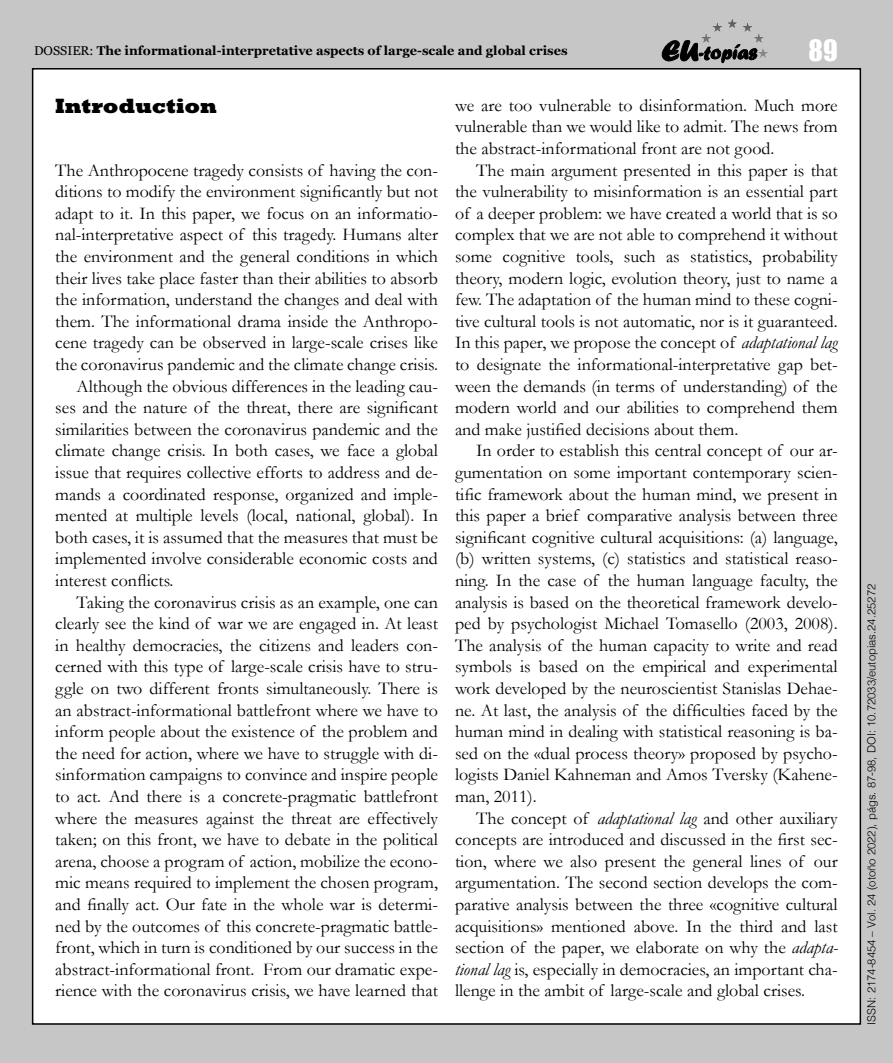
<style>
.page{position:relative;width:893px;height:1063px;background:#c6c6c6}
.page>*{position:absolute;margin:0;border:0;box-sizing:border-box;transform-origin:0 0}
.t1{font:27px "Impact";color:#fff}
.Articulo_epigrafe_2{font:800 21px "Rockwell Std";color:#000}
.Articulo_parrafo{font:18px/21.6px "Garamond";color:#000;text-align:justify}
.Articulo_parrafo_1{font:18px/21.6px "Garamond";color:#000;text-align:justify}
.t2{font:700 12.75px "Georgia";color:#000}
.t3{font:300 11.25px "Helvetica";color:#000}
.s1{font-weight:400}
.s2{font-style:italic}
</style>
<div class="page">
<div style="left:33px;top:69px;width:827px;height:955px;background:#fff"></div>
<svg style="left:662px;top:40px;width:94px;height:23px"></svg>
<hr style="left:701px;top:19px;width:67px;height:1px;background:#585857">
<hr style="left:701px;top:20px;width:67px;height:1px;background:#595958">
<hr style="left:701px;top:21px;width:67px;height:1px;background:#5a5a59">
<hr style="left:701px;top:22px;width:67px;height:1px;background:#5c5c5b">
<hr style="left:701px;top:23px;width:67px;height:1px;background:#5d5d5c">
<hr style="left:701px;top:24px;width:67px;height:1px;background:#5f5f5e">
<hr style="left:701px;top:25px;width:67px;height:1px;background:#60605f">
<hr style="left:701px;top:26px;width:67px;height:1px;background:#626261">
<hr style="left:701px;top:27px;width:67px;height:1px;background:#636362">
<hr style="left:701px;top:28px;width:67px;height:1px;background:#656464">
<hr style="left:701px;top:29px;width:67px;height:1px;background:#666565">
<hr style="left:701px;top:30px;width:67px;height:1px;background:#676766">
<hr style="left:701px;top:31px;width:67px;height:1px;background:#696868">
<hr style="left:701px;top:32px;width:67px;height:1px;background:#6a6969">
<hr style="left:701px;top:33px;width:67px;height:1px;background:#6c6b6b">
<hr style="left:701px;top:34px;width:67px;height:1px;background:#6c6c6c">
<hr style="left:701px;top:35px;width:67px;height:1px;background:#6e6e6d">
<hr style="left:701px;top:36px;width:67px;height:1px;background:#6f6f6e">
<hr style="left:701px;top:37px;width:67px;height:1px;background:#717170">
<hr style="left:701px;top:38px;width:67px;height:1px;background:#727271">
<hr style="left:701px;top:39px;width:67px;height:1px;background:#747473">
<hr style="left:701px;top:40px;width:67px;height:1px;background:#757574">
<hr style="left:701px;top:41px;width:67px;height:1px;background:#767675">
<hr style="left:701px;top:42px;width:67px;height:1px;background:#787877">
<hr style="left:701px;top:43px;width:67px;height:1px;background:#797978">
<hr style="left:701px;top:44px;width:67px;height:1px;background:#7b7b7a">
<hr style="left:701px;top:45px;width:67px;height:1px;background:#7c7c7b">
<hr style="left:701px;top:46px;width:67px;height:1px;background:#7e7d7d">
<hr style="left:701px;top:47px;width:67px;height:1px;background:#7f7e7e">
<hr style="left:701px;top:48px;width:67px;height:1px;background:#818080">
<hr style="left:701px;top:49px;width:67px;height:1px;background:#828181">
<hr style="left:701px;top:50px;width:67px;height:1px;background:#828282">
<hr style="left:701px;top:51px;width:67px;height:1px;background:#848483">
<hr style="left:701px;top:52px;width:67px;height:1px;background:#858584">
<hr style="left:701px;top:53px;width:67px;height:1px;background:#878786">
<hr style="left:701px;top:54px;width:67px;height:1px;background:#888887">
<hr style="left:701px;top:55px;width:67px;height:1px;background:#898989">
<hr style="left:701px;top:56px;width:67px;height:1px;background:#8a8a8a">
<hr style="left:701px;top:57px;width:67px;height:1px;background:#8c8c8b">
<p class="t2" style="left:34px;top:41px;width:535px"><span class="s1">DOSSIER:</span> The informational-interpretative aspects of large-scale and global crises</p>
<h1 class="t1" style="left:809px;top:29px;width:31px">89</h1>
<p class="Articulo_epigrafe_2" style="left:55px;top:93px;width:163px">Introduction</p>
<p class="Articulo_parrafo_1" style="left:55px;top:159px;width:384px">The Anthropocene tragedy consists of having the con&shy;ditions to modify the environment significantly but not adapt to it. In this paper, we focus on an informatio&shy;nal-interpretative aspect of this tragedy. Humans alter the environment and the general conditions in which their lives take place faster than their abilities to absorb the information, understand the changes and deal with them. The informational drama inside the Anthropo&shy;cene tragedy can be observed in large-scale crises like the coronavirus pandemic and the climate change crisis.</p>
<p class="Articulo_parrafo" style="left:55px;top:375px;width:384px;text-indent:21px">Although the obvious differences in the leading cau&shy;ses and the nature of the threat, there are significant similarities between the coronavirus pandemic and the climate change crisis. In both cases, we face a global issue that requires collective efforts to address and de&shy;mands a coordinated response, organized and imple&shy;mented at multiple levels (local, national, global). In both cases, it is assumed that the measures that must be implemented involve considerable economic costs and interest conflicts.</p>
<p class="Articulo_parrafo" style="left:55px;top:591px;width:384px;text-indent:21px">Taking the coronavirus crisis as an example, one can clearly see the kind of war we are engaged in. At least in healthy democracies, the citizens and leaders con&shy;cerned with this type of large-scale crisis have to stru&shy;ggle on two different fronts simultaneously. There is an abstract-informational battlefront where we have to inform people about the existence of the problem and the need for action, where we have to struggle with di&shy;sinformation campaigns to convince and inspire people to act. And there is a concrete-pragmatic battlefront where the measures against the threat are effectively taken; on this front, we have to debate in the political arena, choose a program of action, mobilize the econo&shy;mic means required to implement the chosen program, and finally act. Our fate in the whole war is determi&shy;ned by the outcomes of this concrete-pragmatic battle&shy;front, which in turn is conditioned by our success in the abstract-informational front. From our dramatic expe&shy;rience with the coronavirus crisis, we have learned that</p>
<p class="Articulo_parrafo" style="left:455px;top:94px;width:384px">we are too vulnerable to disinformation. Much more vulnerable than we would like to admit. The news from the abstract-informational front are not good.</p>
<p class="Articulo_parrafo" style="left:455px;top:159px;width:384px;text-indent:21px">The main argument presented in this paper is that the vulnerability to misinformation is an essential part of a deeper problem: we have created a world that is so complex that we are not able to comprehend it without some cognitive tools, such as statistics, probability theory, modern logic, evolution theory, just to name a few. The adaptation of the human mind to these cogni&shy;tive cultural tools is not automatic, nor is it guaranteed.<br>In this paper, we propose the concept of <span class="s2">adaptational lag </span>to designate the informational-interpretative gap bet&shy;ween the demands (in terms of understanding) of the modern world and our abilities to comprehend them and make justified decisions about them.</p>
<p class="Articulo_parrafo" style="left:455px;top:440px;width:384px;text-indent:21px">In order to establish this central concept of our ar&shy;gumentation on some important contemporary scien&shy;tific framework about the human mind, we present in this paper a brief comparative analysis between three significant cognitive cultural acquisitions: (a) language, (b) written systems, (c) statistics and statistical reaso&shy;ning. In the case of the human language faculty, the analysis is based on the theoretical framework develo&shy;ped by psychologist Michael Tomasello (2003, 2008).<br>The analysis of the human capacity to write and read symbols is based on the empirical and experimental work developed by the neuroscientist Stanislas Dehae&shy;ne. At last, the analysis of the difficulties faced by the human mind in dealing with statistical reasoning is ba&shy;sed on the «dual process theory» proposed by psycho&shy;logists Daniel Kahneman and Amos Tversky (Kahene&shy;man, 2011).</p>
<p class="Articulo_parrafo" style="left:455px;top:807px;width:384px;text-indent:21px">The concept of <span class="s2">adaptational lag</span> and other auxiliary concepts are introduced and discussed in the first sec&shy;tion, where we also present the general lines of our argumentation. The second section develops the com&shy;parative analysis between the three «cognitive cultural acquisitions» mentioned above. In the third and last section of the paper, we elaborate on why the <span class="s2">adapta&shy;tional lag</span> is, especially in democracies, an important cha&shy;llenge in the ambit of large-scale and global crises.</p>
<p class="t3" style="left:862px;top:1025px;width:442px;rotate:-90deg">ISSN: 2174-8454 – Vol. 24 (otoño 2022), págs. 87-98, DOI: 10.72033/eutopias.24.25272</p>
</div>
